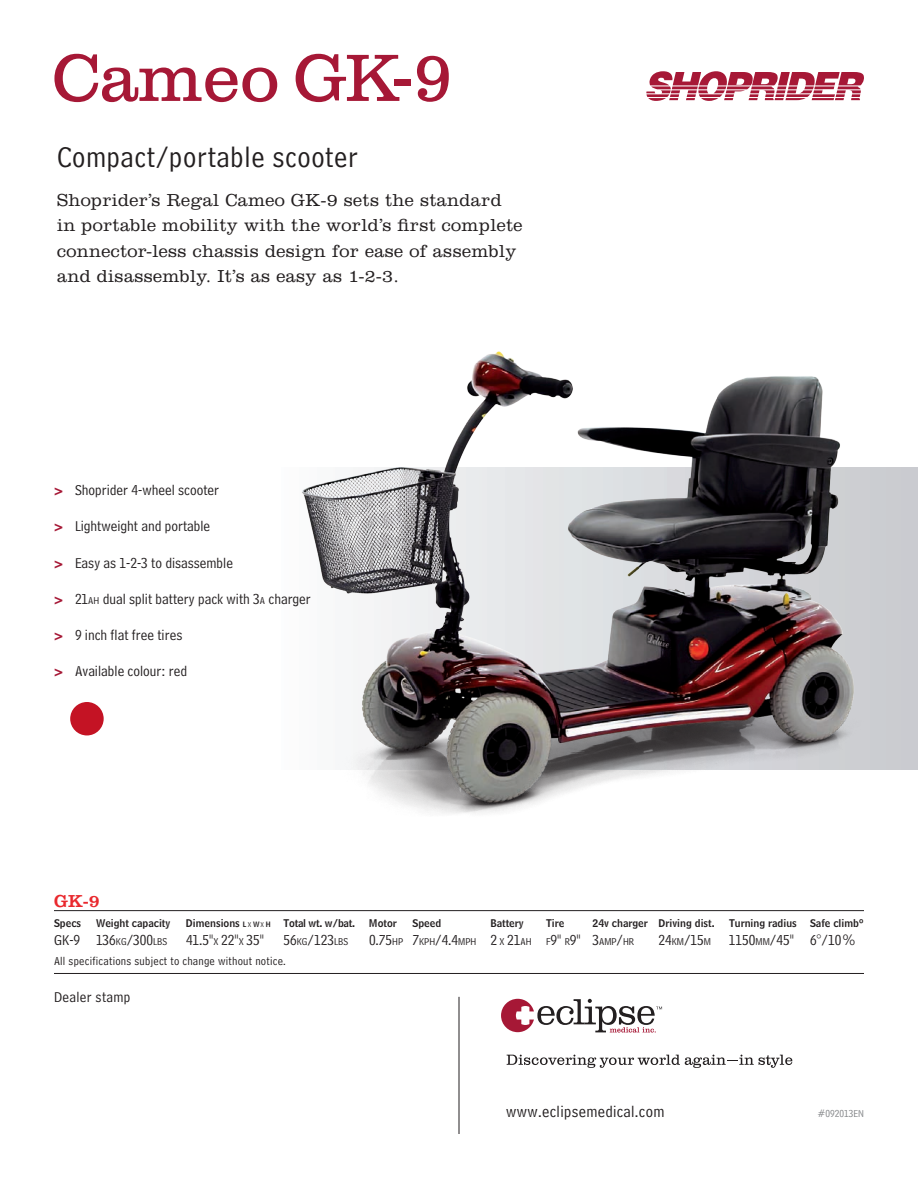
<style>
.page{position:relative;width:918px;height:1188px;background:#fff}
.page>*{position:absolute;margin:0;border:0;box-sizing:border-box;transform-origin:0 0}
.ProductHead{font:300 69px "Clarendon EF";letter-spacing:-.02em;color:#a61836}
.Subheads{font:30px "Bell Centennial BT Address";letter-spacing:.02em;color:#231f20}
.ProductPara{font:300 18px/25.5px "Clarendon LT Std";letter-spacing:.02em;color:#231f20}
.Specs_Head{font:18px "Clarendon LT Std";color:#e9282d}
.Subheads-2{font:16.5px "Bell Centennial BT Address";letter-spacing:.02em;color:#231f20}
.ProductBullets{font:15px "Bell Centennial BT Address";color:#231f20}
.Subheads-3{font:15px "Bell Centennial BT Address";letter-spacing:.02em;color:#231f20}
.t1{font:12px "Bell Centennial BT Address";letter-spacing:.02em;color:#231f20}
.t2{font:10.5px "Bell Centennial BT Name And Number";color:#231f20}
.t3{font:10.5px "Bell Centennial BT Address";color:#231f20}
.t4{font:10.5px "Bell Centennial BT Address";color:#808285}
.s1{font-family:"Clarendon LT Std";font-weight:700;color:#a61836}
.s2{font-size:10.5px}
.s3{font-size:7.35px}
.s4{font-family:"Bell Centennial BT Address";font-size:7.35px}
.s5{font-size:15px}
.s6{font-family:"Univers";font-weight:300}
</style>
<div class="page">
<div style="left:275px;top:468px;width:643px;height:302px;background:#cacbd0"></div>
<svg style="left:501px;top:999px;width:161px;height:34px"></svg>
<svg style="left:507px;top:1055px;width:285px;height:13px"></svg>
<hr style="left:459px;top:997px;width:1px;height:137px;background:#231f20">
<svg style="left:646px;top:71px;width:218px;height:30px"></svg>
<hr style="left:54px;top:910px;width:810px;height:1px;background:#231f20">
<hr style="left:54px;top:973px;width:810px;height:1px;background:#231f20">
<div style="left:70px;top:702px;width:34px;height:33px;background:#c41324;border-radius:50%"></div>
<img style="left:275px;top:351px;width:618px;height:463px">
<p class="ProductHead" style="left:51px;top:39px;width:403px">Cameo GK-9</p>
<p class="Subheads" style="left:57px;top:139px;width:303px">Compact/portable scooter</p>
<p class="ProductPara" style="left:57px;top:187px;width:467px">Shoprider’s Regal Cameo GK-9 sets the standard in portable mobility with the world’s first complete connector-less chassis design for ease of assembly and disassembly. It’s as easy as 1-2-3.</p>
<p class="ProductBullets" style="left:54px;top:481px;width:167px"><span class="s1">&gt;</span> Shoprider 4-wheel scooter</p>
<p class="ProductBullets" style="left:54px;top:518px;width:158px"><span class="s1">&gt;</span> Lightweight and portable</p>
<p class="ProductBullets" style="left:54px;top:554px;width:181px"><span class="s1">&gt;</span> Easy as 1-2-3 to disassemble</p>
<p class="ProductBullets" style="left:54px;top:590px;width:258px"><span class="s1">&gt;</span> 21<span class="s2">AH</span> dual split battery pack with 3<span class="s2">A</span> charger</p>
<p class="ProductBullets" style="left:54px;top:626px;width:130px"><span class="s1">&gt;</span> 9 inch flat free tires</p>
<p class="ProductBullets" style="left:54px;top:662px;width:135px"><span class="s1">&gt;</span> Available colour: red</p>
<p class="Specs_Head" style="left:54px;top:891px;width:47px">GK-9</p>
<p class="t2" style="left:54px;top:916px;width:29px">Specs</p>
<p class="t2" style="left:96px;top:916px;width:76px">Weight capacity</p>
<p class="t2" style="left:186px;top:916px;width:171px">Dimensions <span class="s3">l</span> <span class="s4">X</span> <span class="s3">w</span><span class="s4">X</span> <span class="s3">h</span> Total wt. w/bat.</p>
<p class="t2" style="left:369px;top:916px;width:30px">Motor</p>
<p class="t2" style="left:413px;top:916px;width:30px">Speed</p>
<p class="t2" style="left:491px;top:916px;width:35px">Battery</p>
<p class="t2" style="left:546px;top:916px;width:20px">Tire</p>
<p class="t2" style="left:593px;top:916px;width:124px">24v charger Driving dist.</p>
<p class="t2" style="left:729px;top:916px;width:69px">Turning radius</p>
<p class="t2" style="left:810px;top:916px;width:55px">Safe climbº</p>
<p class="ProductBullets" style="left:54px;top:931px;width:212px">GK-9 136<span class="s2">KG</span>/300<span class="s2">LBS</span> 41.5"<span class="s2">X</span> 22"<span class="s2">X</span> 35"</p>
<p class="ProductBullets" style="left:284px;top:931px;width:66px">56<span class="s2">KG</span>/123<span class="s2">LBS</span></p>
<p class="ProductBullets" style="left:369px;top:931px;width:164px">0.75<span class="s2">HP</span> 7<span class="s2">KPH</span>/4.4<span class="s2">MPH</span> 2 <span class="s2">X</span> 21<span class="s2">AH</span></p>
<p class="t3" style="left:546px;top:935px;width:90px">F<span class="s5">9"</span> R<span class="s5">9" 3</span>AMP<span class="s5">/</span>HR</p>
<p class="ProductBullets" style="left:659px;top:931px;width:199px">24<span class="s2">KM</span>/15<span class="s2">M</span> 1150<span class="s2">MM</span>/45" 6°/10<span class="s6">%</span></p>
<p class="t1" style="left:54px;top:954px;width:233px">All specifications subject to change without notice.</p>
<p class="Subheads-3" style="left:54px;top:988px;width:78px">Dealer stamp</p>
<p class="Subheads-2" style="left:506px;top:1102px;width:160px">www.eclipsemedical.com</p>
<p class="t4" style="left:818px;top:1108px;width:48px">#092013EN</p>
</div>
